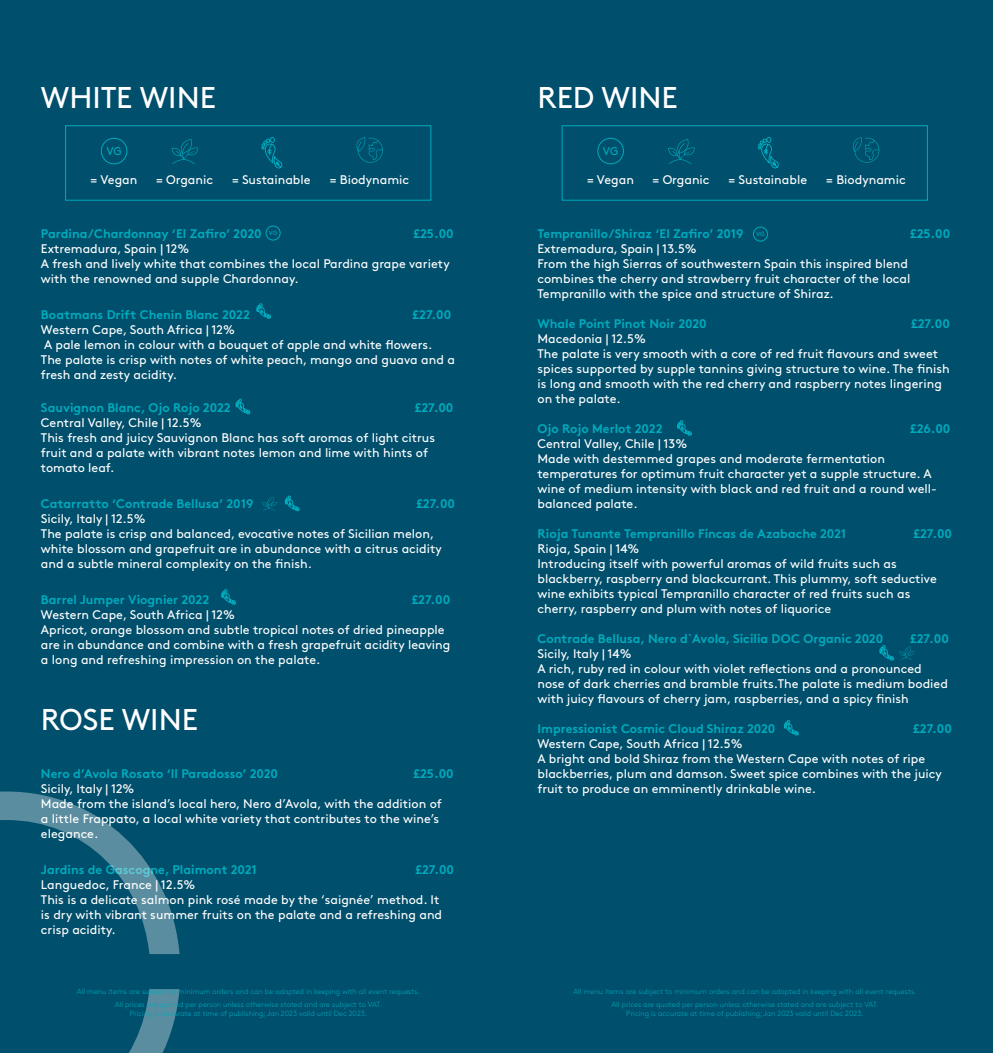
<style>
.page{position:relative;width:993px;height:1053px;background:#fff}
.page>*{position:absolute;margin:0;border:0;box-sizing:border-box;transform-origin:0 0}
.t1{font:30px "Brown Std";color:#fff}
.t2{font:12.5px/15px "Brown Std";color:#fff}
.t3{font:700 12.5px "Brown Std";color:#00aabc}
.t4{font:11.25px "Brown Std";color:#00aabc}
.t5{font:300 7.5px "Brown Std";color:#00aabc}
.t6{font:6.12px "Brown Std";color:#00aabc}
</style>
<div class="page">
<div style="left:0;top:0;width:496px;height:1052px;background:#004f6c"></div>
<div style="left:496px;top:0;width:496px;height:1052px;background:#004f6c"></div>
<svg style="left:256px;top:303px;width:15px;height:16px"></svg>
<svg style="left:0;top:791px;width:179px;height:163px"></svg>
<svg style="left:129px;top:989px;width:50px;height:63px"></svg>
<div style="left:101px;top:138px;width:26px;height:26px;border:1px solid #00aabc;border-radius:50%"></div>
<svg style="left:171px;top:139px;width:27px;height:25px"></svg>
<svg style="left:261px;top:137px;width:22px;height:32px"></svg>
<svg style="left:356px;top:137px;width:27px;height:26px"></svg>
<div style="left:65px;top:125px;width:366px;height:76px;border:1px solid #00aabc"></div>
<div style="left:266px;top:226px;width:14px;height:14px;border:1px solid #00aabc;border-radius:50%"></div>
<svg style="left:262px;top:495px;width:38px;height:17px"></svg>
<svg style="left:221px;top:589px;width:15px;height:16px"></svg>
<div style="left:597px;top:138px;width:26px;height:26px;border:1px solid #00aabc;border-radius:50%"></div>
<svg style="left:668px;top:139px;width:26px;height:25px"></svg>
<svg style="left:757px;top:137px;width:22px;height:32px"></svg>
<svg style="left:853px;top:137px;width:26px;height:26px"></svg>
<div style="left:561px;top:125px;width:366px;height:76px;border:1px solid #00aabc"></div>
<div style="left:753px;top:227px;width:14px;height:14px;border:1px solid #00aabc;border-radius:50%"></div>
<svg style="left:677px;top:420px;width:15px;height:16px"></svg>
<svg style="left:235px;top:398px;width:16px;height:17px"></svg>
<svg style="left:879px;top:645px;width:34px;height:16px"></svg>
<svg style="left:783px;top:719px;width:16px;height:17px"></svg>
<p class="t1" style="left:41px;top:81px;width:176px">WHITE WINE</p>
<p class="t1" style="left:537px;top:81px;width:142px">RED WINE</p>
<p class="t4" style="left:106px;top:145px;width:17px">VG</p>
<p class="t2" style="left:91px;top:172px;width:48px">= Vegan</p>
<p class="t2" style="left:156px;top:172px;width:59px">= Organic</p>
<p class="t2" style="left:232px;top:172px;width:80px">= Sustainable</p>
<p class="t2" style="left:330px;top:172px;width:81px">= Biodynamic</p>
<p class="t4" style="left:602px;top:145px;width:17px">VG</p>
<p class="t2" style="left:587px;top:172px;width:48px">= Vegan</p>
<p class="t2" style="left:652px;top:172px;width:58px">= Organic</p>
<p class="t2" style="left:728px;top:172px;width:80px">= Sustainable</p>
<p class="t2" style="left:826px;top:172px;width:81px">= Biodynamic</p>
<p class="t3" style="left:41px;top:225px;width:222px">Pardina/Chardonnay ‘El Zafiro’ 2020</p>
<p class="t3" style="left:413px;top:225px;width:42px">£25.00</p>
<p class="t2" style="left:41px;top:241px;width:150px">Extremadura, Spain | 12%</p>
<p class="t2" style="left:41px;top:256px;width:410px">A fresh and lively white that combines the local Pardina grape variety with the renowned and supple Chardonnay.</p>
<p class="t3" style="left:41px;top:306px;width:210px">Boatmans Drift Chenin Blanc 2022</p>
<p class="t3" style="left:412px;top:306px;width:40px">£27.00</p>
<p class="t2" style="left:41px;top:322px;width:195px">Western Cape, South Africa | 12%</p>
<p class="t2" style="left:41px;top:337px;width:415px">A pale lemon in colour with a bouquet of apple and white flowers.<br>The palate is crisp with notes of white peach, mango and guava and a fresh and zesty acidity.</p>
<p class="t3" style="left:41px;top:399px;width:191px">Sauvignon Blanc, Ojo Rojo 2022</p>
<p class="t3" style="left:414px;top:399px;width:40px">£27.00</p>
<p class="t2" style="left:41px;top:415px;width:162px">Central Valley, Chile | 12.5%</p>
<p class="t2" style="left:41px;top:430px;width:395px">This fresh and juicy Sauvignon Blanc has soft aromas of light citrus fruit and a palate with vibrant notes lemon and lime with hints of tomato leaf.</p>
<p class="t3" style="left:41px;top:495px;width:214px">Catarratto ‘Contrade Bellusa’ 2019</p>
<p class="t3" style="left:416px;top:495px;width:40px">£27.00</p>
<p class="t2" style="left:41px;top:511px;width:106px">Sicily, Italy | 12.5%</p>
<p class="t2" style="left:41px;top:526px;width:402px">The palate is crisp and balanced, evocative notes of Sicilian melon, white blossom and grapefruit are in abundance with a citrus acidity and a subtle mineral complexity on the finish.</p>
<p class="t3" style="left:41px;top:591px;width:170px">Barrel Jumper Viognier 2022</p>
<p class="t3" style="left:411px;top:591px;width:40px">£27.00</p>
<p class="t2" style="left:41px;top:607px;width:195px">Western Cape, South Africa | 12%</p>
<p class="t2" style="left:41px;top:622px;width:411px">Apricot, orange blossom and subtle tropical notes of dried pineapple are in abundance and combine with a fresh grapefruit acidity leaving a long and refreshing impression on the palate.</p>
<p class="t6" style="left:269px;top:229px;width:10px">VG</p>
<p class="t1" style="left:41px;top:702px;width:158px">ROSE WINE</p>
<p class="t3" style="left:41px;top:765px;width:238px">Nero d’Avola Rosato ‘Il Paradosso’ 2020</p>
<p class="t3" style="left:413px;top:765px;width:42px">£25.00</p>
<p class="t2" style="left:41px;top:781px;width:95px">Sicily, Italy | 12%</p>
<p class="t2" style="left:41px;top:796px;width:402px">Made from the island’s local hero, Nero d’Avola, with the addition of a little Frappato, a local white variety that contributes to the wine’s elegance.</p>
<p class="t3" style="left:41px;top:861px;width:217px">Jardins de Gascogne, Plaimont 2021</p>
<p class="t3" style="left:415px;top:861px;width:40px">£27.00</p>
<p class="t2" style="left:41px;top:877px;width:156px">Languedoc, France | 12.5%</p>
<p class="t2" style="left:41px;top:892px;width:402px">This is a delicate salmon pink rosé made by the ‘saignée’ method. It is dry with vibrant summer fruits on the palate and a refreshing and crisp acidity.</p>
<p class="t3" style="left:537px;top:225px;width:208px">Tempranillo/Shiraz ‘El Zafiro’ 2019</p>
<p class="t3" style="left:909px;top:225px;width:42px">£25.00</p>
<p class="t2" style="left:537px;top:241px;width:161px">Extremadura, Spain | 13.5%</p>
<p class="t2" style="left:537px;top:256px;width:374px">From the high Sierras of southwestern Spain this inspired blend combines the cherry and strawberry fruit character of the local<br>Tempranillo with the spice and structure of Shiraz.</p>
<p class="t3" style="left:537px;top:315px;width:171px">Whale Point Pinot Noir 2020</p>
<p class="t3" style="left:910px;top:315px;width:40px">£27.00</p>
<p class="t2" style="left:537px;top:331px;width:110px">Macedonia | 12.5%</p>
<p class="t2" style="left:537px;top:346px;width:413px">The palate is very smooth with a core of red fruit flavours and sweet spices supported by supple tannins giving structure to wine. The finish is long and smooth with the red cherry and raspberry notes lingering on the palate.</p>
<p class="t3" style="left:537px;top:420px;width:126px">Ojo Rojo Merlot 2022</p>
<p class="t3" style="left:909px;top:420px;width:42px">£26.00</p>
<p class="t2" style="left:537px;top:436px;width:151px">Central Valley, Chile | 13%</p>
<p class="t2" style="left:537px;top:451px;width:401px">Made with destemmed grapes and moderate fermentation temperatures for optimum fruit character yet a supple structure. A wine of medium intensity with black and red fruit and a round well&shy;balanced palate.</p>
<p class="t3" style="left:537px;top:525px;width:310px">Rioja Tunante Tempranillo Fincas de Azabache 2021</p>
<p class="t3" style="left:913px;top:525px;width:40px">£27.00</p>
<p class="t2" style="left:537px;top:541px;width:103px">Rioja, Spain | 14%</p>
<p class="t2" style="left:537px;top:556px;width:401px">Introducing itself with powerful aromas of wild fruits such as blackberry, raspberry and blackcurrant. This plummy, soft seductive wine exhibits typical Tempranillo character of red fruits such as cherry, raspberry and plum with notes of liquorice</p>
<p class="t3" style="left:537px;top:630px;width:347px">Contrade Bellusa, Nero d`Avola, Sicilia DOC Organic 2020</p>
<p class="t3" style="left:909px;top:630px;width:40px">£27.00</p>
<p class="t2" style="left:537px;top:646px;width:96px">Sicily, Italy | 14%</p>
<p class="t2" style="left:537px;top:661px;width:412px">A rich, ruby red in colour with violet reflections and a pronounced nose of dark cherries and bramble fruits.The palate is medium bodied with juicy flavours of cherry jam, raspberries, and a spicy finish</p>
<p class="t3" style="left:537px;top:720px;width:239px">Impressionist Cosmic Cloud Shiraz 2020</p>
<p class="t3" style="left:913px;top:720px;width:40px">£27.00</p>
<p class="t2" style="left:537px;top:736px;width:206px">Western Cape, South Africa | 12.5%</p>
<p class="t2" style="left:537px;top:751px;width:405px">A bright and bold Shiraz from the Western Cape with notes of ripe blackberries, plum and damson. Sweet spice combines with the juicy fruit to produce an emminently drinkable wine.</p>
<p class="t6" style="left:756px;top:230px;width:10px">VG</p>
<p class="t5" style="left:77px;top:987px;width:344px">All menu items are subject to minimum orders and can be adapted in keeping with all event requests.</p>
<p class="t5" style="left:115px;top:999px;width:268px">All prices are quoted per person unless otherwise stated and are subject to VAT.</p>
<p class="t5" style="left:130px;top:1008px;width:239px">Pricing is accurate at time of publishing; Jan 2023 valid until Dec 2023.</p>
<p class="t5" style="left:573px;top:987px;width:344px">All menu items are subject to minimum orders and can be adapted in keeping with all event requests.</p>
<p class="t5" style="left:611px;top:999px;width:268px">All prices are quoted per person unless otherwise stated and are subject to VAT.</p>
<p class="t5" style="left:626px;top:1008px;width:239px">Pricing is accurate at time of publishing; Jan 2023 valid until Dec 2023.</p>
</div>
